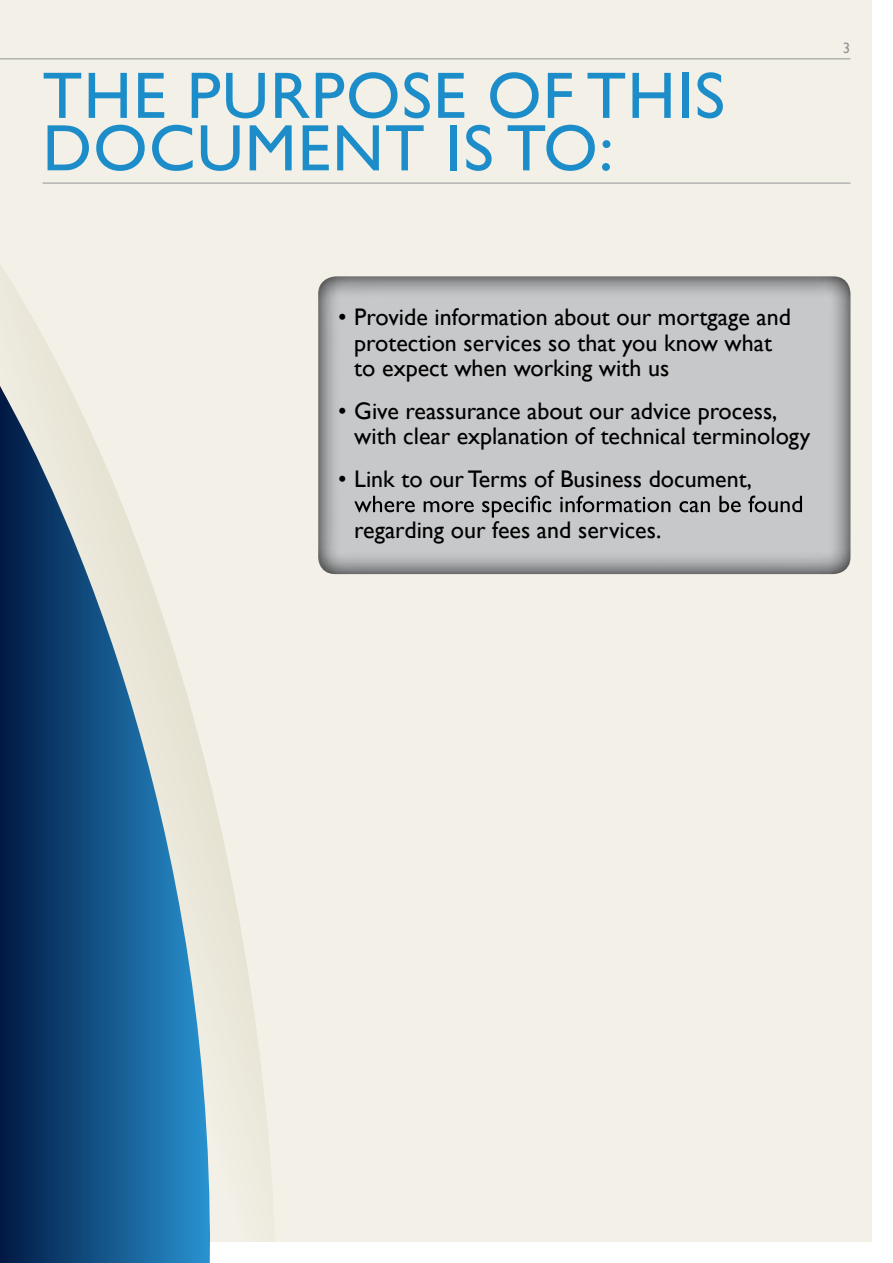
<style>
.page{position:relative;width:893px;height:1263px;background:#fff}
.page>*{position:absolute;margin:0;border:0;box-sizing:border-box;transform-origin:0 0}
.t1{font:66px/52.5px "Gill Sans";letter-spacing:.02em;color:#1c8dc9}
.t2{font:24px/25.5px "Gill Sans";color:#000}
.t3{font:15px "Gill Sans";color:#939598}
</style>
<div class="page">
<div style="left:0;top:0;width:872px;height:1242px;background:#f2f0e7"></div>
<svg style="left:0;top:58px;width:275px;height:1114px"></svg>
<hr style="left:0;top:59px;width:850px;height:1px;background:#939598">
<svg style="left:318px;top:276px;width:533px;height:299px;background:#bfbfc1"></svg>
<svg style="left:354px;top:495px;width:448px;height:23px;background:#a0a1a2"></svg>
<hr style="left:43px;top:183px;width:807px;height:1px;background:#939598">
<svg style="left:0;top:387px;width:215px;height:876px"></svg>
<h1 class="t1" style="left:43px;top:71px;width:684px">THE PURPOSE OF THIS<br>DOCUMENT IS TO:</h1>
<p class="t3" style="left:843px;top:39px;width:9px">3</p>
<p class="t2" style="left:354px;top:305px;width:438px;text-indent:-16px">• Provide information about our mortgage and protection services so that you know what to expect when working with us</p>
<p class="t2" style="left:354px;top:398px;width:457px;text-indent:-16px">• Give reassurance about our advice process, with clear explanation of technical terminology</p>
<p class="t2" style="left:354px;top:453px;width:399px;line-height:51px;text-indent:-16px">• Link to our Terms of Business document, regarding our fees and services.</p>
</div>
